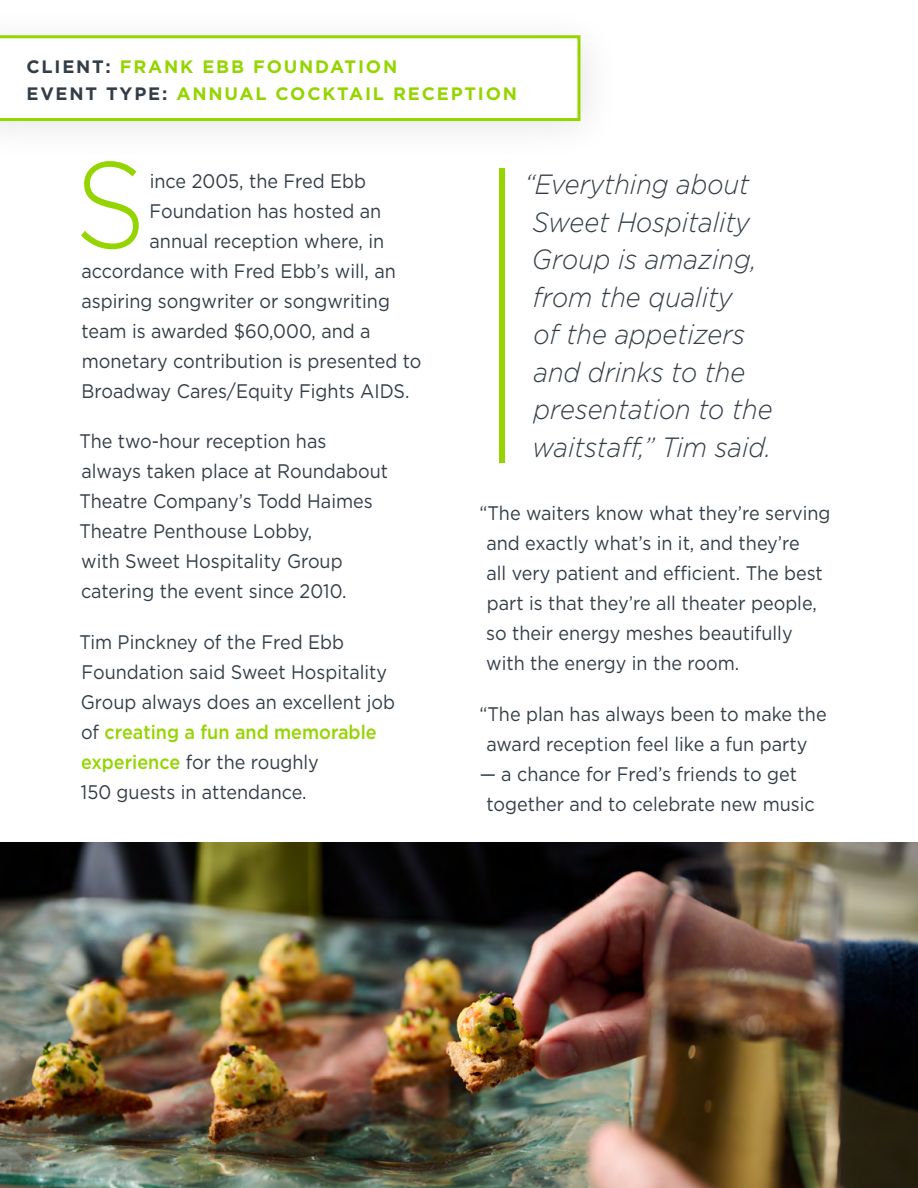
<style>
.page{position:relative;width:918px;height:1188px;background:#fff}
.page>*{position:absolute;margin:0;border:0;box-sizing:border-box;transform-origin:0 0}
.t1{font:300 122.4px "Gotham";color:#94d500;scale:.92 1}
.t2{font:italic 300 27.75px/37.5px "Gotham";color:#333d47;scale:.92 1}
.t3{font:19.65px/30px "Gotham";color:#333d47;scale:.92 1}
.t4{font:700 18px/27px "Gotham";letter-spacing:.1em;color:#94d500}
.s1{color:#333d47}
.s2{font-weight:500;color:#94d500}
</style>
<div class="page">
<div style="left:499px;top:168px;width:6px;height:295px;background:#94d500"></div>
<svg style="left:0;top:35px;width:580px;height:86px"></svg>
<img style="left:0;top:842px;width:918px;height:346px">
<p class="t4" style="left:26px;top:53px;width:492px"><span class="s1">CLIENT:</span> FRANK EBB FOUNDATION<br><span class="s1">EVENT TYPE:</span> ANNUAL COCKTAIL RECEPTION</p>
<h1 class="t1" style="left:74px;top:127px;width:80px">S</h1>
<p class="t3" style="left:150px;top:166px;width:237px">ince 2005, the Fred Ebb</p>
<p class="t3" style="left:150px;top:196px;width:253px">Foundation has hosted an</p>
<p class="t3" style="left:150px;top:226px;width:257px">annual reception where, in</p>
<p class="t3" style="left:81px;top:256px;width:343px">accordance with Fred Ebb’s will, an</p>
<p class="t3" style="left:81px;top:286px;width:337px">aspiring songwriter or songwriting</p>
<p class="t3" style="left:82px;top:316px;width:316px">team is awarded $60,000, and a</p>
<p class="t3" style="left:82px;top:346px;width:371px">monetary contribution is presented to</p>
<p class="t3" style="left:82px;top:376px;width:358px">Broadway Cares/Equity Fights AIDS.</p>
<p class="t3" style="left:79px;top:426px;width:337px">The two-hour reception has always taken place at Roundabout<br>Theatre Company’s Todd Haimes<br>Theatre Penthouse Lobby,<br>with Sweet Hospitality Group catering the event since 2010.</p>
<p class="t3" style="left:79px;top:626px;width:345px">Tim Pinckney of the Fred Ebb<br>Foundation said Sweet Hospitality<br>Group always does an excellent job of <span class="s2">creating a fun and memorable experience</span> for the roughly<br>150 guests in attendance.</p>
<h2 class="t2" style="left:524px;top:165px;width:271px">“Everything about<br>Sweet Hospitality<br>Group is amazing, from the quality<br>of the appetizers and drinks to the presentation to the waitstaff,” Tim said.</h2>
<p class="t3" style="left:486px;top:498px;width:376px;text-indent:-7px">“The waiters know what they’re serving and exactly what’s in it, and they’re<br>all very patient and efficient. The best part is that they’re all theater people, so their energy meshes beautifully with the energy in the room.</p>
<p class="t3" style="left:486px;top:698px;width:371px;text-indent:-7px">“The plan has always been to make the award reception feel like a fun party</p>
<p class="t3" style="left:487px;top:758px;width:358px;text-indent:-7px">— a chance for Fred’s friends to get together and to celebrate new music</p>
</div>
